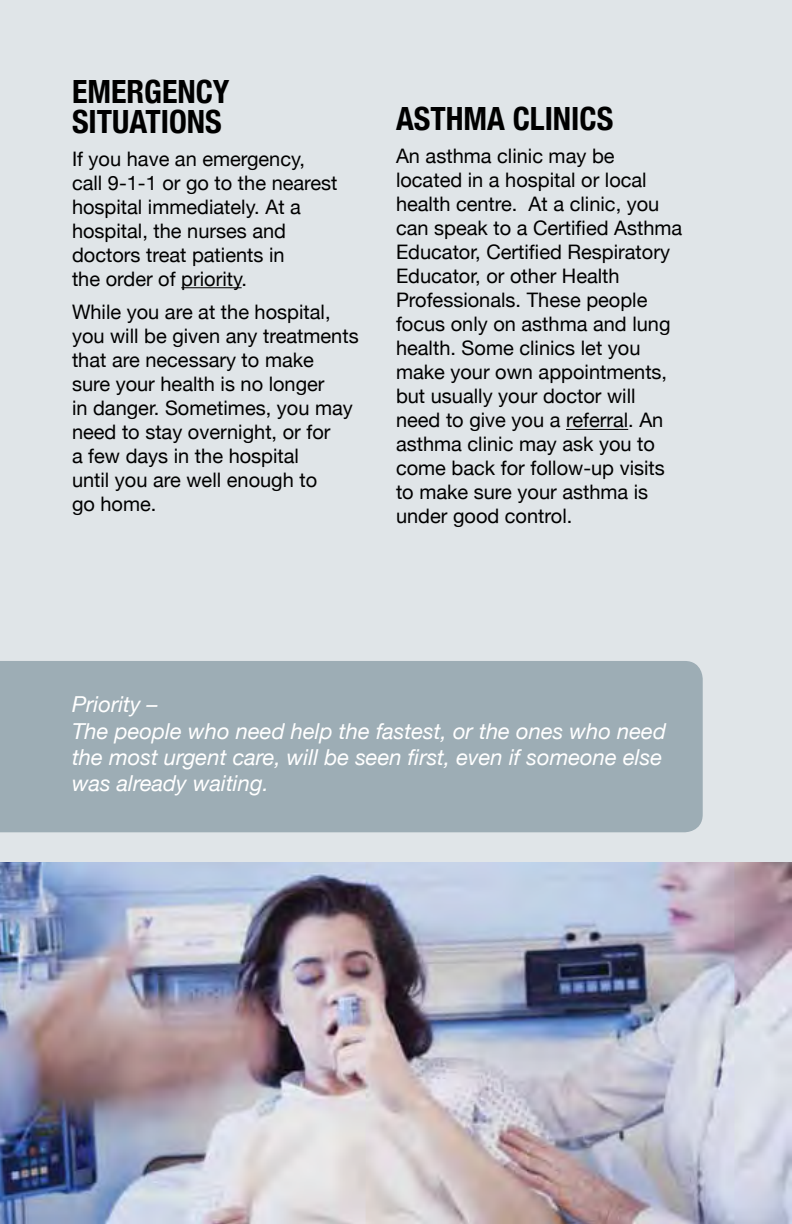
<style>
.page{position:relative;width:792px;height:1224px;background:#e0e5e8}
.page>*{position:absolute;margin:0;border:0;box-sizing:border-box;transform-origin:0 0}
.t1{font:700 condensed 32px/30px "Helvetica Neue";color:#000}
.t2{font:italic 22px/26.4px "Helvetica Neue";color:#fff}
.t3{font:20px/24px "Helvetica Neue";color:#000}
</style>
<div class="page">
<img style="left:0;top:862px;width:791px;height:362px">
<svg style="left:791px;top:862px;width:1px;height:362px"></svg>
<div style="left:0;top:661px;width:703px;height:171px;background:#9dadb5"></div>
<hr style="left:181px;top:287px;width:61px;height:1px;background:#000">
<hr style="left:566px;top:429px;width:62px;height:1px;background:#000">
<h1 class="t1" style="left:72px;top:74px;width:159px">EMERGENCY<br>SITUATIONS</h1>
<p class="t3" style="left:72px;top:145px;width:267px">If you have an emergency, call 9-1-1 or go to the nearest hospital immediately. At a hospital, the nurses and doctors treat patients in<br>the order of priority.</p>
<p class="t3" style="left:72px;top:298px;width:288px">While you are at the hospital, you will be given any treatments that are necessary to make<br>sure your health is no longer<br>in danger. Sometimes, you may need to stay overnight, or for<br>a few days in the hospital<br>until you are well enough to<br>go home.</p>
<h1 class="t1" style="left:396px;top:102px;width:219px">ASTHMA CLINICS</h1>
<p class="t3" style="left:396px;top:143px;width:288px">An asthma clinic may be located in a hospital or local health centre. At a clinic, you can speak to a Certified Asthma<br>Educator, Certified Respiratory<br>Educator, or other Health<br>Professionals. These people focus only on asthma and lung health. Some clinics let you make your own appointments, but usually your doctor will need to give you a referral. An asthma clinic may ask you to come back for follow-up visits to make sure your asthma is under good control.</p>
<p class="t2" style="left:72px;top:690px;width:596px">Priority –<br>The people who need help the fastest, or the ones who need the most urgent care, will be seen first, even if someone else was already waiting.</p>
</div>
